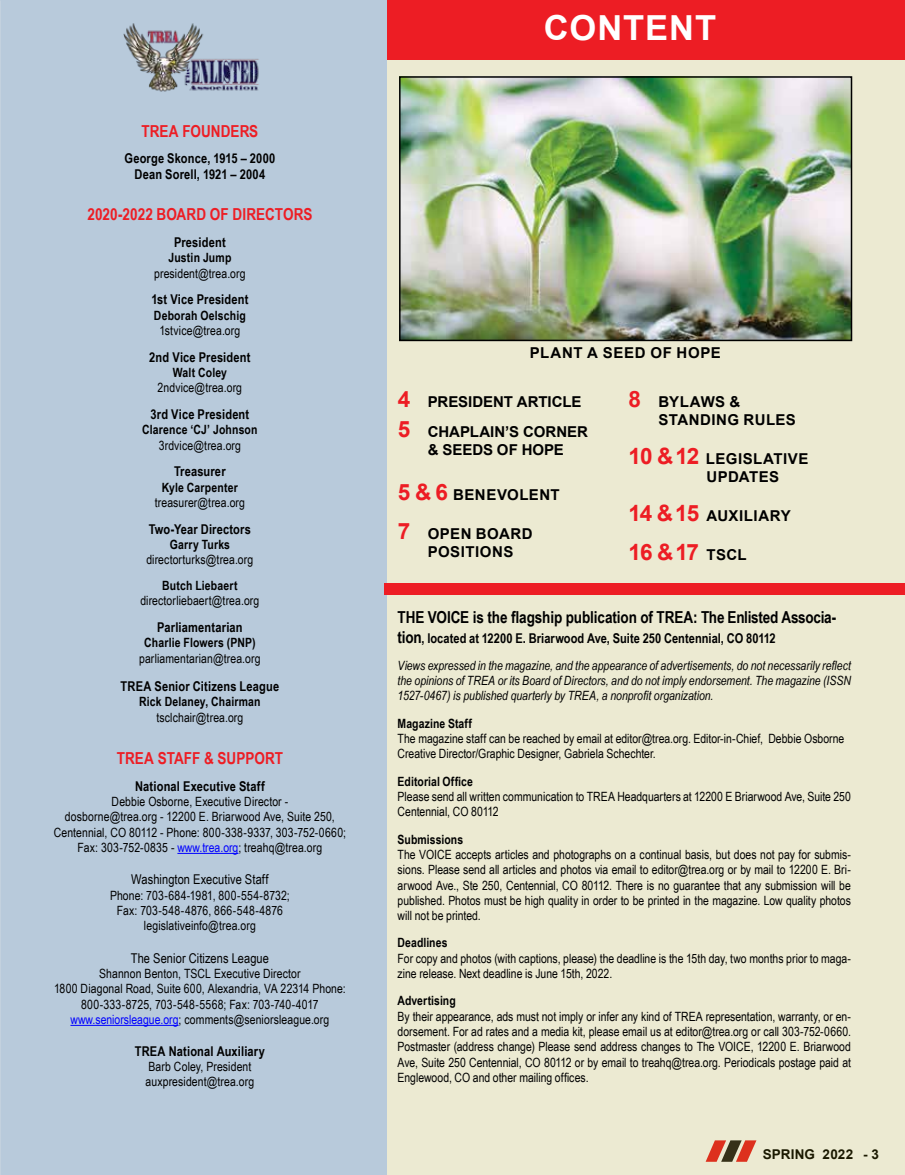
<style>
.page{position:relative;width:905px;height:1175px;background:#fff}
.page>*{position:absolute;margin:0;border:0;box-sizing:border-box;transform-origin:0 0}
.t1{font:700 34.5px "Arial";letter-spacing:.025em;color:#fff}
.t2{font:700 22.5px "Arial";color:#ed1d24}
.t3{font:700 16.5px "Arial Narrow";letter-spacing:-.01em;color:#000}
.t4{font:700 16.5px "Arial Narrow";letter-spacing:.005em;color:#ed1d24}
.t5{font:700 15px/18px "Arial";letter-spacing:.025em;color:#000}
.t6{font:700 15px/30px "Arial";color:#000}
.t7{font:700 15px "Arial";letter-spacing:.045em;color:#000}
.t8{font:700 13.5px/16.2px "Arial Narrow";letter-spacing:.01em;color:#000;text-align:center}
.t9{font:13.5px "Arial Narrow";letter-spacing:.005em;color:#000}
.t10{font:700 13.5px "Arial";letter-spacing:.01em;color:#000}
.t11{font:12.75px/15.3px "Arial Narrow";letter-spacing:.005em;color:#000}
.t12{font:italic 12.75px/15.3px "Arial Narrow";color:#000;text-align:justify}
.t13{font:700 12.75px "Arial Narrow";letter-spacing:.015em;color:#000}
.s1{color:#00f}
.s2{font-size:22.5px;color:#ed1d24}
.s3{font-size:15px;color:#000}
.s4{font-size:16.5px}
</style>
<div class="page">
<div style="left:386px;top:0;width:518px;height:1174px;background:#ecead2"></div>
<div style="left:2px;top:0;width:902px;height:59px;background:#ed1d24"></div>
<div style="left:0;top:0;width:386px;height:1174px;background:#b8cadb"></div>
<img style="left:124px;top:23px;width:135px;height:69px">
<hr style="left:177px;top:853px;width:61px;height:1px;background:#00f">
<hr style="left:70px;top:1024px;width:109px;height:1px;background:#00f">
<img style="left:402px;top:79px;width:447px;height:259px">
<div style="left:399px;top:76px;width:453px;height:265px;border:2px solid #000"></div>
<div style="left:384px;top:583px;width:520px;height:11px;background:#ed1d24"></div>
<img style="left:0;top:0;width:1px;height:1174px">
<p class="t4" style="left:141px;top:118px;width:118px">TREA FOUNDERS</p>
<p class="t8" style="left:124px;top:150px;width:152px">George Skonce, 1915 – 2000<br>Dean Sorell, 1921 – 2004</p>
<p class="t4" style="left:87px;top:202px;width:226px">2020-2022 BOARD OF DIRECTORS</p>
<p class="t8" style="left:174px;top:233px;width:53px">President</p>
<p class="t13" style="left:168px;top:248px;width:64px">Justin Jump</p>
<p class="t11" style="left:154px;top:265px;width:93px">president@trea.org</p>
<p class="t8" style="left:151px;top:291px;width:99px">1st Vice President</p>
<p class="t13" style="left:154px;top:305px;width:93px">Deborah Oelschig</p>
<p class="t11" style="left:159px;top:322px;width:82px">1stvice@trea.org</p>
<p class="t8" style="left:149px;top:348px;width:103px">2nd Vice President</p>
<p class="t13" style="left:173px;top:363px;width:56px">Walt Coley</p>
<p class="t11" style="left:158px;top:379px;width:86px">2ndvice@trea.org</p>
<p class="t8" style="left:150px;top:405px;width:100px">3rd Vice President</p>
<p class="t13" style="left:142px;top:420px;width:117px">Clarence ‘CJ’ Johnson</p>
<p class="t11" style="left:159px;top:437px;width:84px">3rdvice@trea.org</p>
<p class="t8" style="left:174px;top:463px;width:53px">Treasurer</p>
<p class="t13" style="left:162px;top:477px;width:77px">Kyle Carpenter</p>
<p class="t11" style="left:155px;top:494px;width:92px">treasurer@trea.org</p>
<p class="t8" style="left:149px;top:520px;width:104px">Two-Year Directors</p>
<p class="t13" style="left:170px;top:535px;width:62px">Garry Turks</p>
<p class="t11" style="left:146px;top:551px;width:108px">directorturks@trea.org</p>
<p class="t13" style="left:162px;top:576px;width:77px">Butch Liebaert</p>
<p class="t11" style="left:140px;top:592px;width:120px">directorliebaert@trea.org</p>
<p class="t8" style="left:157px;top:618px;width:87px">Parliamentarian</p>
<p class="t13" style="left:144px;top:633px;width:113px">Charlie Flowers (PNP)</p>
<p class="t11" style="left:139px;top:650px;width:123px">parliamentarian@trea.org</p>
<p class="t8" style="left:121px;top:677px;width:160px">TREA Senior Citizens League</p>
<p class="t13" style="left:139px;top:692px;width:123px">Rick Delaney, Chairman</p>
<p class="t11" style="left:156px;top:709px;width:89px">tsclchair@trea.org</p>
<p class="t4" style="left:117px;top:745px;width:168px">TREA STAFF &amp; SUPPORT</p>
<p class="t8" style="left:135px;top:777px;width:131px">National Executive Staff</p>
<p class="t11" style="left:54px;top:793px;width:294px;text-align:center">Debbie Osborne, Executive Director -<br>dosborne@trea.org - 12200 E. Briarwood Ave, Suite 250, Centennial, CO 80112 - Phone: 800-338-9337, 303-752-0660; Fax: 303-752-0835 - <span class="s1">www.trea.org</span>; treahq@trea.org</p>
<p class="t9" style="left:131px;top:869px;width:139px">Washington Executive Staff</p>
<p class="t11" style="left:110px;top:887px;width:181px;text-align:center">Phone: 703-684-1981, 800-554-8732;<br>Fax: 703-548-4876, 866-548-4876 legislativeinfo@trea.org</p>
<p class="t9" style="left:131px;top:948px;width:140px">The Senior Citizens League</p>
<p class="t11" style="left:54px;top:965px;width:293px;text-align:center">Shannon Benton, TSCL Executive Director<br>1800 Diagonal Road, Suite 600, Alexandria, VA 22314 Phone:<br>800-333-8725, 703-548-5568; Fax: 703-740-4017 <span class="s1">www.seniorsleague.org</span>; comments@seniorsleague.org</p>
<p class="t8" style="left:135px;top:1042px;width:132px">TREA National Auxiliary</p>
<p class="t11" style="left:145px;top:1058px;width:110px">Barb Coley, President auxpresident@trea.org</p>
<h1 class="t1" style="left:544px;top:3px;width:174px">CONTENT</h1>
<p class="t7" style="left:530px;top:342px;width:192px">PLANT A SEED OF HOPE</p>
<p class="t6" style="left:398px;top:386px;width:192px"><span class="s2">4</span> PRESIDENT ARTICLE<br><span class="s2">5</span> CHAPLAIN’S CORNER</p>
<p class="t6" style="left:428px;top:434px;width:138px">&amp; SEEDS OF HOPE</p>
<p class="t5" style="left:398px;top:485px;width:163px"><span class="s2">5 &amp; 6</span> BENEVOLENT</p>
<p class="t5" style="left:428px;top:524px;width:106px;text-indent:-30px"><span class="s2">7</span> OPEN BOARD<br>POSITIONS</p>
<p class="t5" style="left:658px;top:392px;width:139px;text-indent:-30px"><span class="s2">8</span> BYLAWS &amp;<br>STANDING RULES</p>
<p class="t5" style="left:706px;top:449px;width:104px;text-indent:-78px"><span class="s2">10 &amp; 12</span> LEGISLATIVE<br>UPDATES</p>
<p class="t5" style="left:628px;top:506px;width:164px"><span class="s2">14 &amp; 15</span> AUXILIARY</p>
<h2 class="t2" style="left:628px;top:536px;width:120px">16 &amp; 17 <span class="s3">TSCL</span></h2>
<p class="t3" style="left:397px;top:604px;width:440px">THE VOICE is the flagship publication of TREA: The Enlisted Associa-</p>
<p class="t8" style="left:397px;top:629px;width:379px"><span class="s4">tion</span>, located at 12200 E. Briarwood Ave, Suite 250 Centennial, CO 80112</p>
<p class="t12" style="left:397px;top:657px;width:455px">Views expressed in the magazine, and the appearance of advertisements, do not necessarily reflect the opinions of TREA or its Board of Directors, and do not imply endorsement. The magazine (ISSN 1527-0467) is published quarterly by TREA, a nonprofit organization.</p>
<p class="t13" style="left:397px;top:713px;width:76px">Magazine Staff</p>
<p class="t11" style="left:397px;top:730px;width:448px">The magazine staff can be reached by email at editor@trea.org. Editor-in-Chief, Debbie Osborne<br>Creative Director/Graphic Designer, Gabriela Schechter.</p>
<p class="t13" style="left:397px;top:771px;width:77px">Editorial Office</p>
<p class="t11" style="left:397px;top:788px;width:455px">Please send all written communication to TREA Headquarters at 12200 E Briarwood Ave, Suite 250<br>Centennial, CO 80112</p>
<p class="t13" style="left:397px;top:829px;width:67px">Submissions</p>
<p class="t11" style="left:397px;top:846px;width:455px;text-align:justify">The VOICE accepts articles and photographs on a continual basis, but does not pay for submis&shy;sions. Please send all articles and photos via email to editor@trea.org or by mail to 12200 E. Bri&shy;arwood Ave., Ste 250, Centennial, CO 80112. There is no guarantee that any submission will be published. Photos must be high quality in order to be printed in the magazine. Low quality photos will not be printed.</p>
<p class="t13" style="left:397px;top:933px;width:51px">Deadlines</p>
<p class="t11" style="left:397px;top:950px;width:455px">For copy and photos (with captions, please) the deadline is the 15th day, two months prior to maga&shy;zine release. Next deadline is June 15th, 2022.</p>
<p class="t13" style="left:397px;top:991px;width:60px">Advertising</p>
<p class="t11" style="left:397px;top:1008px;width:455px;text-align:justify">By their appearance, ads must not imply or infer any kind of TREA representation, warranty, or en&shy;dorsement. For ad rates and a media kit, please email us at editor@trea.org or call 303-752-0660.<br>Postmaster (address change) Please send address changes to The VOICE, 12200 E. Briarwood Ave, Suite 250 Centennial, CO 80112 or by email to treahq@trea.org. Periodicals postage paid at Englewood, CO and other mailing offices.</p>
<p class="t10" style="left:762px;top:1144px;width:118px">SPRING 2022 - 3</p>
</div>
